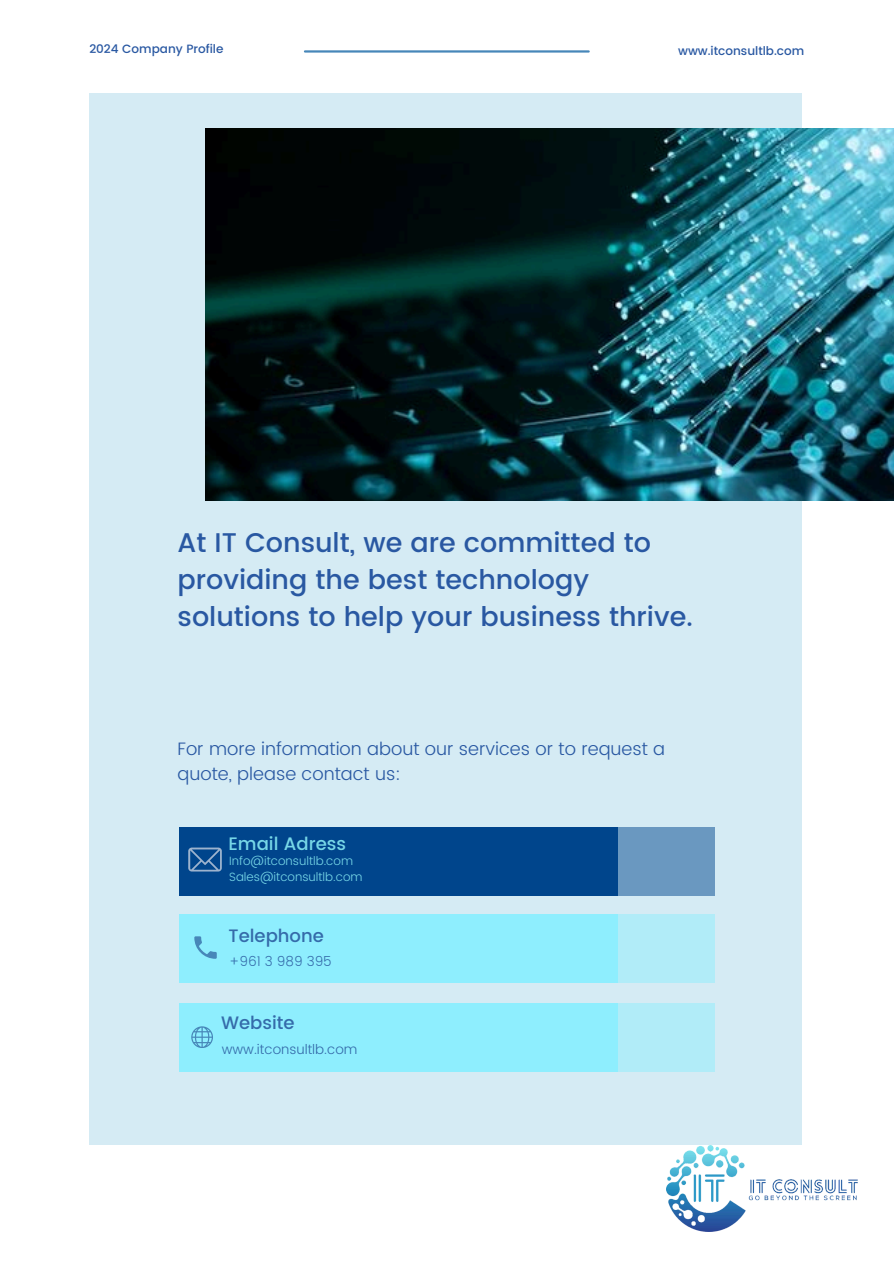
<style>
.page{position:relative;width:894px;height:1264px;background:#fff}
.page>*{position:absolute;margin:0;border:0;box-sizing:border-box;transform-origin:0 0}
.t1{font:500 27px/37.2px "Poppins";color:#2958a2}
.t2{font:300 18px/24.8px "Poppins";color:#2958a2}
.t3{font:500 18px "Poppins";color:#356baa}
.t4{font:500 18px "Poppins";color:#77d7e7}
.t5{font:300 13.5px "Poppins";color:#356baa}
.t6{font:300 12px "Poppins";color:#77d7e7}
.t7{font:500 12px "Poppins";color:#2958a2}
</style>
<div class="page">
<div style="left:89px;top:93px;width:712px;height:1051px;background:#d5ebf4"></div>
<div style="left:179px;top:826px;width:438px;height:69px;background:#00458c"></div>
<div style="left:179px;top:914px;width:438px;height:69px;background:#8eeefe"></div>
<div style="left:179px;top:1002px;width:438px;height:69px;background:#8eeefe"></div>
<svg style="left:194px;top:936px;width:23px;height:22px"></svg>
<svg style="left:191px;top:1026px;width:21px;height:21px"></svg>
<hr style="left:305px;top:50px;width:283px;height:3px;background:#4787b9">
<div style="left:617px;top:826px;width:97px;height:69px;background:#6a98c0"></div>
<div style="left:617px;top:914px;width:97px;height:69px;background:#b1ecf8"></div>
<div style="left:617px;top:1002px;width:97px;height:69px;background:#b1ecf8"></div>
<svg style="left:188px;top:847px;width:34px;height:24px"></svg>
<img style="left:205px;top:128px;width:688px;height:372px">
<img style="left:666px;top:1145px;width:191px;height:86px">
<h4 class="t7" style="left:89px;top:42px;width:136px">2024 Company Profile</h4>
<p class="t7" style="left:678px;top:43px;width:128px">www.itconsultlb.com</p>
<h2 class="t1" style="left:177px;top:524px;width:516px">At IT Consult, we are committed to providing the best technology solutions to help your business thrive.</h2>
<p class="t2" style="left:177px;top:736px;width:489px">For more information about our services or to request a quote, please contact us:</p>
<h5 class="t4" style="left:228px;top:833px;width:119px">Email Adress</h5>
<h1 class="t6" style="left:229px;top:854px;width:125px">Info@itconsultlb.com</h1>
<h3 class="t6" style="left:229px;top:870px;width:135px">Sales@itconsultlb.com</h3>
<p class="t3" style="left:228px;top:924px;width:97px">Telephone</p>
<h2 class="t5" style="left:229px;top:953px;width:104px">+961 3 989 395</h2>
<p class="t3" style="left:221px;top:1012px;width:75px">Website</p>
<p class="t5" style="left:222px;top:1041px;width:137px">www.itconsultlb.com</p>
</div>
